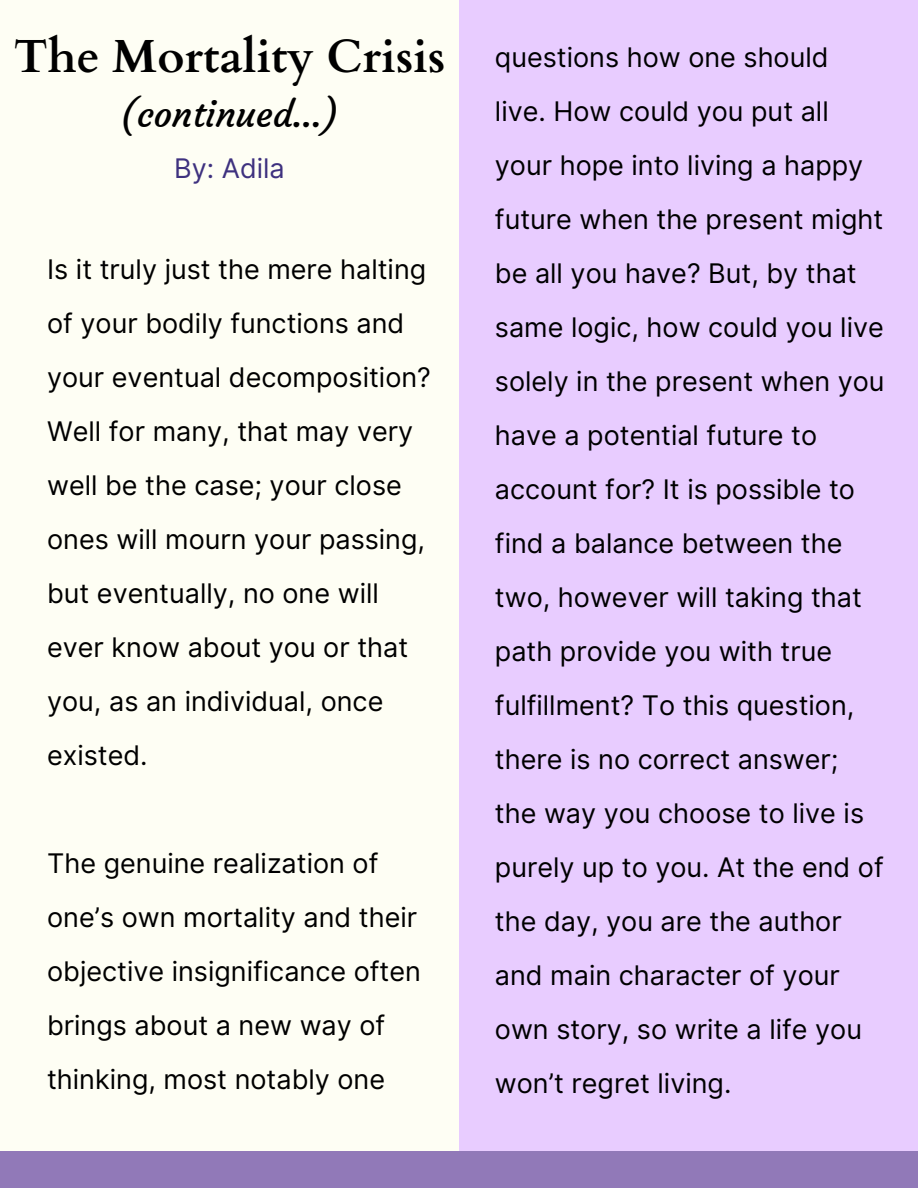
<style>
.page{position:relative;width:918px;height:1188px;background:#fefef4}
.page>*{position:absolute;margin:0;border:0;box-sizing:border-box;transform-origin:0 0}
.t1{font:700 46.5px "Cardo";color:#000}
.t2{font:36px "Courgette";color:#000}
.t3{font:27px/54px "Inter";color:#000}
.t4{font:27px "Inter";color:#3e317f}
</style>
<div class="page">
<div style="left:459px;top:0;width:459px;height:1188px;background:#e8ccff"></div>
<div style="left:0;top:1151px;width:918px;height:37px;background:#9179b8"></div>
<p class="t1" style="left:14px;top:26px;width:433px">The Mortality Crisis</p>
<p class="t2" style="left:120px;top:92px;width:221px">(continued...)</p>
<p class="t4" style="left:174px;top:153px;width:112px">By: Adila</p>
<p class="t3" style="left:47px;top:242px;width:385px">Is it truly just the mere halting of your bodily functions and your eventual decomposition?<br>Well for many, that may very well be the case; your close ones will mourn your passing, but eventually, no one will ever know about you or that you, as an individual, once existed.</p>
<p class="t3" style="left:47px;top:836px;width:375px">The genuine realization of one’s own mortality and their objective insignificance often brings about a new way of thinking, most notably one</p>
<p class="t3" style="left:495px;top:30px;width:391px">questions how one should live. How could you put all your hope into living a happy future when the present might be all you have? But, by that same logic, how could you live solely in the present when you have a potential future to account for? It is possible to find a balance between the two, however will taking that path provide you with true fulfillment? To this question, there is no correct answer; the way you choose to live is purely up to you. At the end of the day, you are the author and main character of your own story, so write a life you won’t regret living.</p>
</div>
